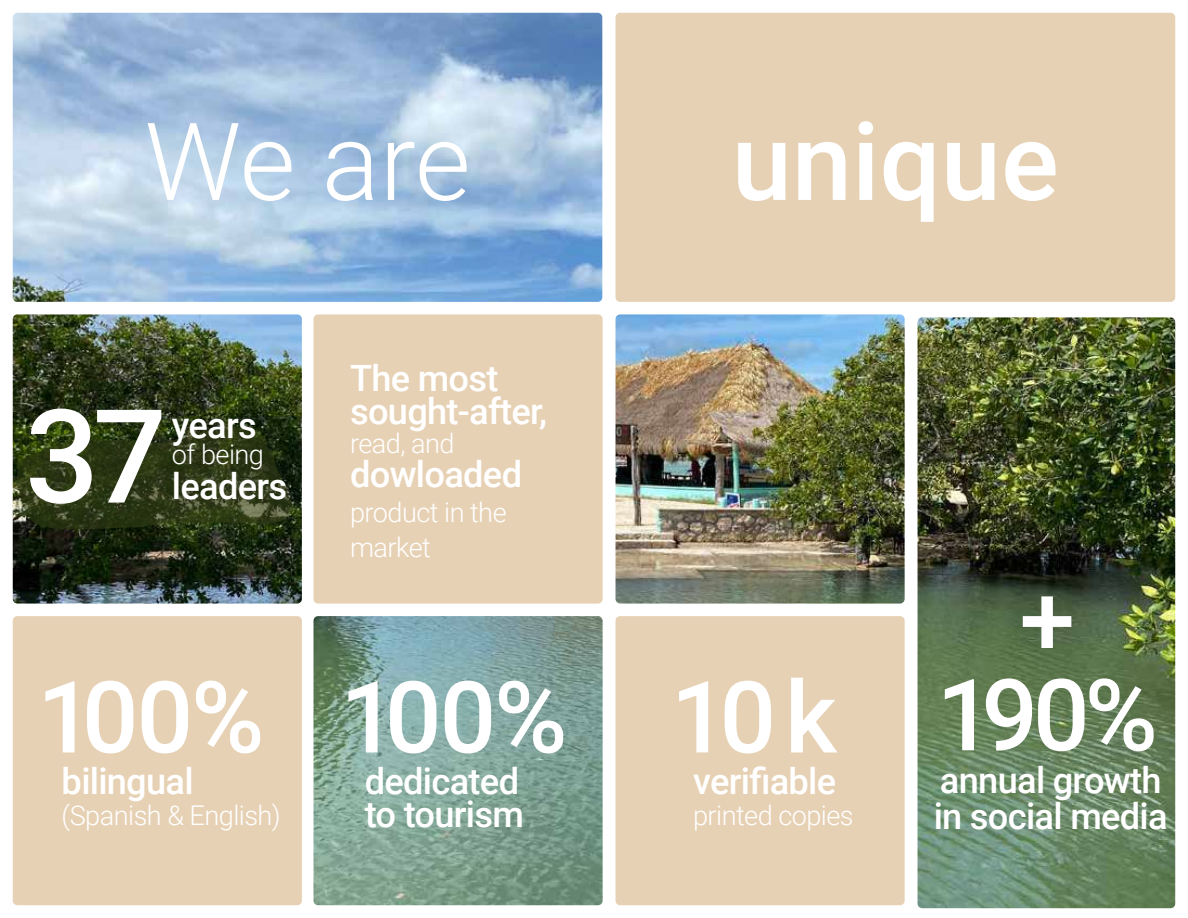
<style>
.page{position:relative;width:1188px;height:918px;background:#fff}
.page>*{position:absolute;margin:0;border:0;box-sizing:border-box;transform-origin:0 0}
.t1{font:500 130.35px "Roboto";color:#fff}
.t2{font:500 108px "Roboto";color:#fff}
.t3{font:300 108px "Roboto";color:#fff}
.t4{font:500 99.75px/95.2px "Roboto";letter-spacing:-.08em;color:#fff;text-align:center}
.t5{font:500 36.3px/36px "Roboto";letter-spacing:-.02em;color:#fff}
.t6{font:300 27.15px/34.7px "Roboto";letter-spacing:-.02em;color:#fff}
</style>
<div class="page">
<img style="left:13px;top:314px;width:289px;height:290px">
<svg style="left:17px;top:427px;width:277px;height:104px;background:#2f3a19"></svg>
<img style="left:13px;top:13px;width:589px;height:289px">
<div style="left:616px;top:13px;width:559px;height:289px;background:#e7d1b4;border-radius:5px"></div>
<div style="left:313px;top:314px;width:290px;height:290px;background:#e7d1b4;border-radius:5px"></div>
<img style="left:616px;top:314px;width:289px;height:290px">
<img style="left:918px;top:317px;width:257px;height:591px">
<div style="left:13px;top:616px;width:289px;height:289px;background:#e7d1b4;border-radius:5px"></div>
<img style="left:313px;top:616px;width:290px;height:289px">
<div style="left:616px;top:616px;width:289px;height:289px;background:#e7d1b4;border-radius:5px"></div>
<h2 class="t3" style="left:144px;top:86px;width:328px">We are</h2>
<h2 class="t2" style="left:732px;top:86px;width:329px">unique</h2>
<h1 class="t1" style="left:25px;top:365px;width:143px">37</h1>
<p class="t5" style="left:172px;top:405px;width:87px">years</p>
<p class="t6" style="left:172px;top:436px;width:94px">of being</p>
<p class="t5" style="left:172px;top:467px;width:117px">leaders</p>
<h3 class="t4" style="left:37px;top:666px;width:229px">100%</h3>
<p class="t5" style="left:62px;top:762px;width:134px">bilingual</p>
<p class="t6" style="left:62px;top:797px;width:221px">(Spanish &amp; English)</p>
<p class="t5" style="left:350px;top:361px;width:199px;line-height:32.7px">The most sought-after,</p>
<p class="t6" style="left:350px;top:425px;width:106px">read, and</p>
<p class="t5" style="left:350px;top:455px;width:174px">dowloaded</p>
<p class="t6" style="left:350px;top:494px;width:158px">product in the market</p>
<h3 class="t4" style="left:340px;top:666px;width:229px">100%</h3>
<p class="t5" style="left:365px;top:764px;width:161px;line-height:32.5px">dedicated to tourism</p>
<h3 class="t4" style="left:671px;top:666px;width:168px">10 k</h3>
<p class="t5" style="left:693px;top:762px;width:145px">verifiable</p>
<p class="t6" style="left:693px;top:797px;width:162px">printed copies</p>
<h3 class="t4" style="left:937px;top:568px;width:223px">+<br>190%</h3>
<p class="t5" style="left:934px;top:760px;width:235px">annual growth in social media</p>
</div>
